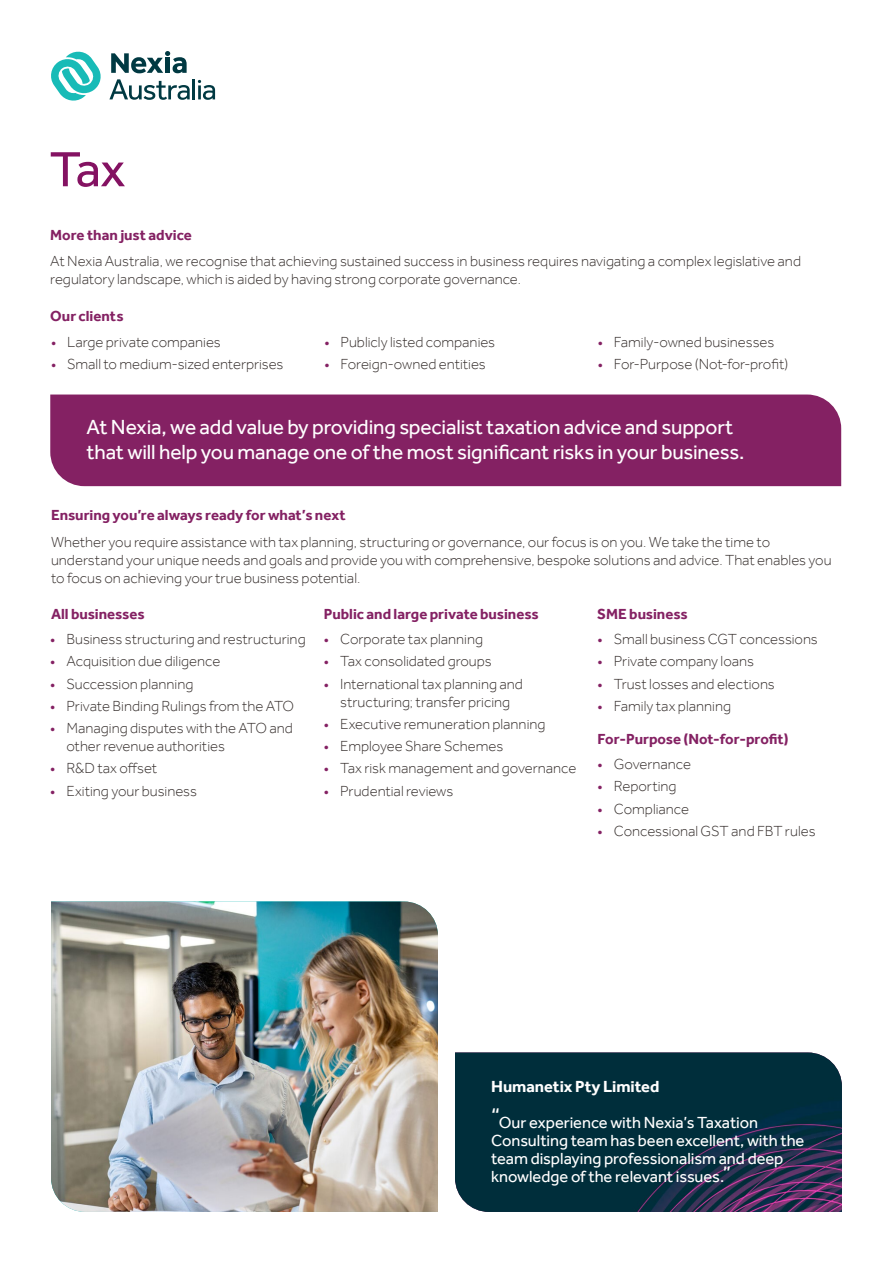
<style>
.page{position:relative;width:893px;height:1263px;background:#fff}
.page>*{position:absolute;margin:0;border:0;box-sizing:border-box;transform-origin:0 0}
.t1{font:51px "Effra";color:#841262}
.t2{font:21px/25.2px "Effra";letter-spacing:-.01em;color:#fff}
.t3{font:16.5px/18px "Effra";letter-spacing:-.005em;color:#fff}
.t4{font:700 16.5px "Effra";letter-spacing:-.005em;color:#fff}
.t5{font:300 15px/18px "Effra";color:#362f2d}
.t6{font:700 15px "Effra";color:#842163}
.s1{font-weight:400;font-size:14.25px;color:#842163}
</style>
<div class="page">
<svg style="left:51px;top:51px;width:50px;height:50px"></svg>
<svg style="left:109px;top:79px;width:81px;height:21px"></svg>
<hr style="left:193px;top:79px;width:2px;height:20px;background:#003942">
<svg style="left:198px;top:80px;width:17px;height:20px"></svg>
<svg style="left:111px;top:51px;width:76px;height:22px"></svg>
<img style="left:455px;top:1052px;width:387px;height:160px">
<img style="left:51px;top:901px;width:387px;height:311px">
<div style="left:50px;top:394px;width:791px;height:92px;background:#842163"></div>
<h1 class="t1" style="left:50px;top:139px;width:77px">Tax</h1>
<p class="t6" style="left:50px;top:226px;width:143px">More than just advice</p>
<p class="t5" style="left:50px;top:252px;width:752px">At Nexia Australia, we recognise that achieving sustained success in business requires navigating a complex legislative and regulatory landscape, which is aided by having strong corporate governance.</p>
<p class="t6" style="left:50px;top:307px;width:75px">Our clients</p>
<p class="t5" style="left:51px;top:332px;width:171px"><span class="s1">•</span> Large private companies</p>
<p class="t5" style="left:51px;top:355px;width:234px"><span class="s1">•</span> Small to medium-sized enterprises</p>
<p class="t5" style="left:324px;top:332px;width:172px"><span class="s1">•</span> Publicly listed companies</p>
<p class="t5" style="left:324px;top:355px;width:163px"><span class="s1">•</span> Foreign-owned entities</p>
<p class="t5" style="left:598px;top:332px;width:178px"><span class="s1">•</span> Family-owned businesses</p>
<p class="t5" style="left:598px;top:355px;width:192px"><span class="s1">•</span> For-Purpose (Not-for-profit)</p>
<h2 class="t2" style="left:87px;top:414px;width:659px">At Nexia, we add value by providing specialist taxation advice and support that will help you manage one of the most significant risks in your business.</h2>
<p class="t6" style="left:51px;top:506px;width:296px">Ensuring you’re always ready for what’s next</p>
<p class="t5" style="left:51px;top:533px;width:782px">Whether you require assistance with tax planning, structuring or governance, our focus is on you. We take the time to understand your unique needs and goals and provide you with comprehensive, bespoke solutions and advice. That enables you to focus on achieving your true business potential.</p>
<p class="t6" style="left:51px;top:605px;width:95px">All businesses</p>
<p class="t6" style="left:324px;top:605px;width:216px">Public and large private business</p>
<p class="t6" style="left:597px;top:605px;width:92px">SME business</p>
<p class="t5" style="left:50px;top:630px;width:257px"><span class="s1">•</span> Business structuring and restructuring</p>
<p class="t5" style="left:50px;top:652px;width:172px"><span class="s1">•</span> Acquisition due diligence</p>
<p class="t5" style="left:50px;top:674px;width:145px"><span class="s1">•</span> Succession planning</p>
<p class="t5" style="left:50px;top:697px;width:245px"><span class="s1">•</span> Private Binding Rulings from the ATO</p>
<p class="t5" style="left:66px;top:719px;width:228px;text-indent:-16px"><span class="s1">•</span> Managing disputes with the ATO and other revenue authorities</p>
<p class="t5" style="left:50px;top:759px;width:108px"><span class="s1">•</span> R&amp;D tax offset</p>
<p class="t5" style="left:50px;top:781px;width:148px"><span class="s1">•</span> Exiting your business</p>
<p class="t5" style="left:324px;top:630px;width:161px"><span class="s1">•</span> Corporate tax planning</p>
<p class="t5" style="left:324px;top:652px;width:169px"><span class="s1">•</span> Tax consolidated groups</p>
<p class="t5" style="left:324px;top:674px;width:200px;text-align:center"><span class="s1">•</span> International tax planning and structuring; transfer pricing</p>
<p class="t5" style="left:324px;top:715px;width:223px"><span class="s1">•</span> Executive remuneration planning</p>
<p class="t5" style="left:324px;top:737px;width:181px"><span class="s1">•</span> Employee Share Schemes</p>
<p class="t5" style="left:324px;top:759px;width:254px"><span class="s1">•</span> Tax risk management and governance</p>
<p class="t5" style="left:324px;top:781px;width:131px"><span class="s1">•</span> Prudential reviews</p>
<p class="t5" style="left:598px;top:630px;width:222px"><span class="s1">•</span> Small business CGT concessions</p>
<p class="t5" style="left:598px;top:652px;width:158px"><span class="s1">•</span> Private company loans</p>
<p class="t5" style="left:598px;top:674px;width:179px"><span class="s1">•</span> Trust losses and elections</p>
<p class="t5" style="left:598px;top:697px;width:135px"><span class="s1">•</span> Family tax planning</p>
<p class="t6" style="left:598px;top:730px;width:192px">For-Purpose (Not-for-profit)</p>
<p class="t5" style="left:598px;top:755px;width:95px"><span class="s1">•</span> Governance</p>
<p class="t5" style="left:598px;top:777px;width:81px"><span class="s1">•</span> Reporting</p>
<p class="t5" style="left:598px;top:799px;width:93px"><span class="s1">•</span> Compliance</p>
<p class="t5" style="left:598px;top:822px;width:219px"><span class="s1">•</span> Concessional GST and FBT rules</p>
<p class="t4" style="left:491px;top:1076px;width:170px">Humanetix Pty Limited</p>
<p class="t3" style="left:491px;top:1113px;width:315px"><sup>“</sup>Our experience with Nexia’s Taxation Consulting team has been excellent, with the team displaying professionalism and deep knowledge of the relevant issues.<sup>”</sup></p>
</div>
